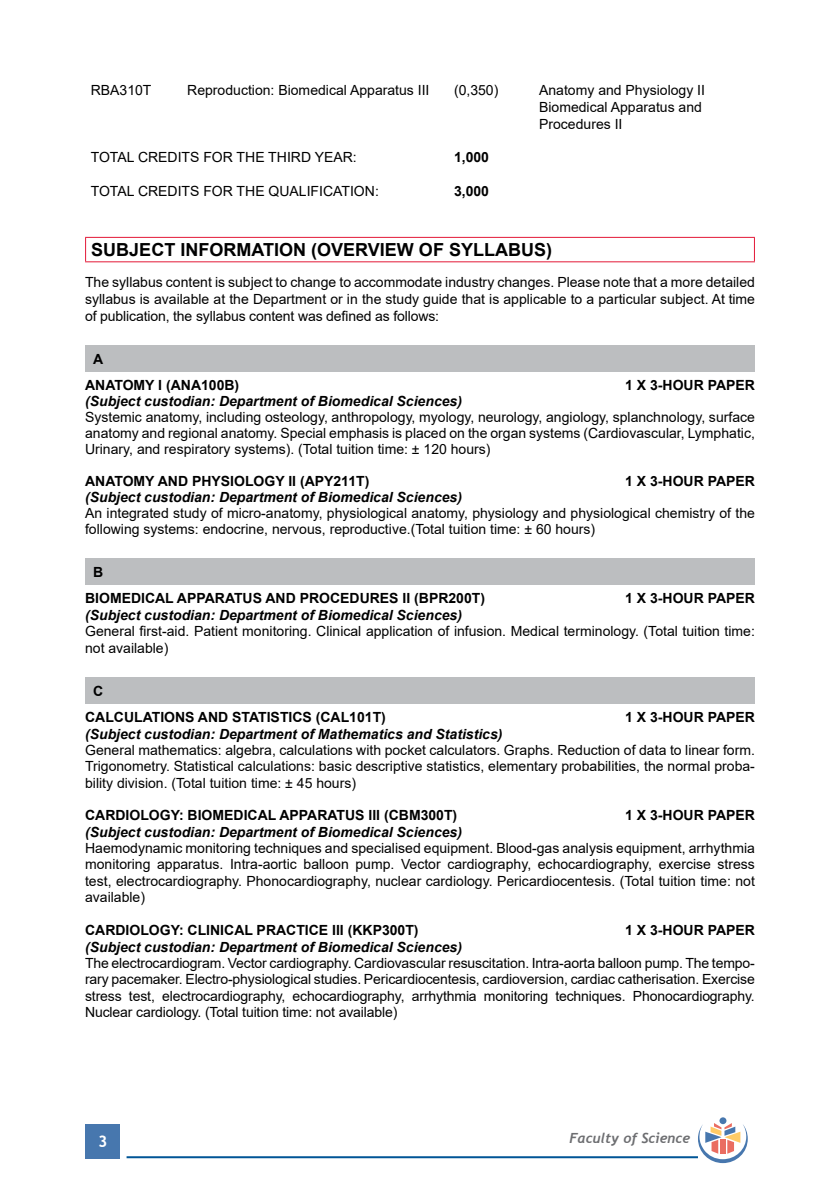
<style>
.page{position:relative;width:840px;height:1191px;background:#fff}
.page>*{position:absolute;margin:0;border:0;box-sizing:border-box;transform-origin:0 0}
.t1{font:700 18px "Arial";color:#000}
.t2{font:700 16px "Trebuchet MS";color:#fff}
.t3{font:14px/16.4px "Arial";color:#000;text-align:justify}
.t4{font:italic 700 14px "Arial";color:#000}
.t5{font:700 14px/26.4px "Arial";color:#000}
.t6{font:italic 700 14px "Trebuchet";color:#6d6e71}
</style>
<div class="page">
<div style="left:86px;top:1124px;width:34px;height:34px;background:#4777ae"></div>
<hr style="left:126px;top:1156px;width:571px;height:2px;background:#005596">
<div style="left:719px;top:1117px;width:7px;height:7px;background:#4777ae;border-radius:50%"></div>
<svg style="left:697px;top:1123px;width:50px;height:40px"></svg>
<hr style="left:85px;top:237px;width:669px;height:1px;background:#e31837">
<svg style="left:85px;top:238px;width:1px;height:23px"></svg>
<svg style="left:753px;top:238px;width:1px;height:23px"></svg>
<hr style="left:85px;top:261px;width:669px;height:1px;background:#e31837">
<div style="left:85px;top:345px;width:669px;height:27px;background:#bcbec0"></div>
<div style="left:85px;top:558px;width:669px;height:27px;background:#bcbec0"></div>
<div style="left:85px;top:677px;width:669px;height:27px;background:#bcbec0"></div>
<p class="t3" style="left:91px;top:82px;width:62px">RBA310T</p>
<p class="t3" style="left:187px;top:82px;width:244px">Reproduction: Biomedical Apparatus III</p>
<p class="t3" style="left:454px;top:82px;width:46px">(0,350)</p>
<p class="t3" style="left:539px;top:82px;width:167px;text-align:left">Anatomy and Physiology II<br>Biomedical Apparatus and<br>Procedures II</p>
<p class="t3" style="left:91px;top:149px;width:267px">TOTAL CREDITS FOR THE THIRD YEAR:</p>
<p class="t5" style="left:454px;top:144px;width:37px">1,000</p>
<p class="t3" style="left:91px;top:183px;width:289px">TOTAL CREDITS FOR THE QUALIFICATION:</p>
<p class="t5" style="left:454px;top:178px;width:37px">3,000</p>
<p class="t1" style="left:91px;top:237px;width:462px">SUBJECT INFORMATION (OVERVIEW OF SYLLABUS)</p>
<p class="t3" style="left:85px;top:274px;width:671px">The syllabus content is subject to change to accommodate industry changes. Please note that a more detailed syllabus is available at the Department or in the study guide that is applicable to a particular subject. At time of publication, the syllabus content was defined as follows:</p>
<p class="t5" style="left:85px;top:346px;width:156px;text-indent:8px">A<br>ANATOMY I (ANA100B)</p>
<p class="t5" style="left:624px;top:372px;width:131px">1 X 3-HOUR PAPER</p>
<p class="t4" style="left:85px;top:391px;width:378px">(Subject custodian: Department of Biomedical Sciences)</p>
<p class="t3" style="left:85px;top:409px;width:671px">Systemic anatomy, including osteology, anthropology, myology, neurology, angiology, splanchnology, surface anatomy and regional anatomy. Special emphasis is placed on the organ systems (Cardiovascular, Lymphatic, Urinary, and respiratory systems). (Total tuition time: ± 120 hours)</p>
<p class="t5" style="left:85px;top:468px;width:285px">ANATOMY AND PHYSIOLOGY II (APY211T)</p>
<p class="t5" style="left:624px;top:468px;width:131px">1 X 3-HOUR PAPER</p>
<p class="t4" style="left:85px;top:487px;width:378px">(Subject custodian: Department of Biomedical Sciences)</p>
<p class="t3" style="left:85px;top:505px;width:671px">An integrated study of micro-anatomy, physiological anatomy, physiology and physiological chemistry of the following systems: endocrine, nervous, reproductive.(Total tuition time: ± 60 hours)</p>
<p class="t5" style="left:85px;top:559px;width:401px;text-indent:8px">B<br>BIOMEDICAL APPARATUS AND PROCEDURES II (BPR200T)</p>
<p class="t5" style="left:624px;top:585px;width:131px">1 X 3-HOUR PAPER</p>
<p class="t4" style="left:85px;top:605px;width:378px">(Subject custodian: Department of Biomedical Sciences)</p>
<p class="t3" style="left:85px;top:622px;width:671px">General first-aid. Patient monitoring. Clinical application of infusion. Medical terminology. (Total tuition time: not available)</p>
<p class="t5" style="left:85px;top:678px;width:302px;text-indent:8px">C<br>CALCULATIONS AND STATISTICS (CAL101T)</p>
<p class="t5" style="left:624px;top:704px;width:131px">1 X 3-HOUR PAPER</p>
<p class="t4" style="left:85px;top:724px;width:418px">(Subject custodian: Department of Mathematics and Statistics)</p>
<p class="t3" style="left:85px;top:742px;width:671px">General mathematics: algebra, calculations with pocket calculators. Graphs. Reduction of data to linear form.<br>Trigonometry. Statistical calculations: basic descriptive statistics, elementary probabilities, the normal proba&shy;bility division. (Total tuition time: ± 45 hours)</p>
<p class="t5" style="left:85px;top:802px;width:373px">CARDIOLOGY: BIOMEDICAL APPARATUS III (CBM300T)</p>
<p class="t5" style="left:624px;top:802px;width:131px">1 X 3-HOUR PAPER</p>
<p class="t4" style="left:85px;top:822px;width:378px">(Subject custodian: Department of Biomedical Sciences)</p>
<p class="t3" style="left:85px;top:840px;width:671px">Haemodynamic monitoring techniques and specialised equipment. Blood-gas analysis equipment, arrhythmia monitoring apparatus. Intra-aortic balloon pump. Vector cardiography, echocardiography, exercise stress test, electrocardiography. Phonocardiography, nuclear cardiology. Pericardiocentesis. (Total tuition time: not available)</p>
<p class="t5" style="left:85px;top:917px;width:335px">CARDIOLOGY: CLINICAL PRACTICE III (KKP300T)</p>
<p class="t5" style="left:624px;top:917px;width:131px">1 X 3-HOUR PAPER</p>
<p class="t4" style="left:85px;top:937px;width:378px">(Subject custodian: Department of Biomedical Sciences)</p>
<p class="t3" style="left:85px;top:954px;width:671px">The electrocardiogram. Vector cardiography. Cardiovascular resuscitation. Intra-aorta balloon pump. The tempo&shy;rary pacemaker. Electro-physiological studies. Pericardiocentesis, cardioversion, cardiac catherisation. Exercise stress test, electrocardiography, echocardiography, arrhythmia monitoring techniques. Phonocardiography.<br>Nuclear cardiology. (Total tuition time: not available)</p>
<p class="t2" style="left:98px;top:1131px;width:11px">3</p>
<p class="t6" style="left:569px;top:1129px;width:122px">Faculty of Science</p>
</div>
